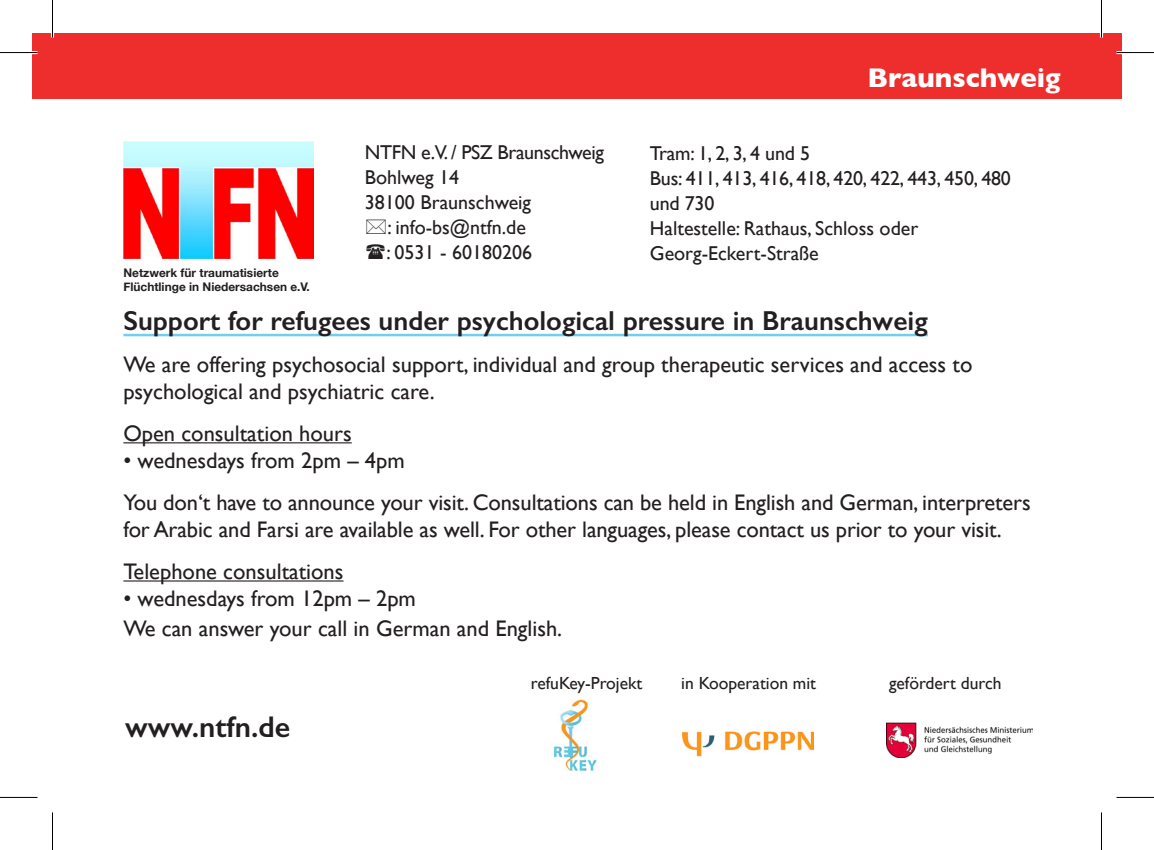
<style>
.page{position:relative;width:1154px;height:850px;background:#fff}
.page>*{position:absolute;margin:0;border:0;box-sizing:border-box;transform-origin:0 0}
.t1{font:600 30px "Gill Sans";color:#231f20}
.t2{font:600 27.5px "Gill Sans";color:#231f20}
.t3{font:700 27.5px "Gill Sans";color:#fff}
.t4{font:22.5px/27px "Gill Sans";color:#231f20}
.t5{font:20px/25px "Gill Sans";color:#231f20}
.t6{font:20px "Gill Sans";letter-spacing:-.02em;color:#231f20}
.t7{font:17.5px "Gill Sans";color:#231f20}
.t8{font:700 12px/14.2px "Helvetica Neue";color:#231f20}
</style>
<div class="page">
<hr style="left:123px;top:333px;width:805px;height:3px;background:#71cfee">
<hr style="left:123px;top:442px;width:229px;height:1px;background:#231f20">
<hr style="left:123px;top:580px;width:220px;height:1px;background:#231f20">
<div style="left:32px;top:32px;width:1089px;height:66px;background:#ee2e2c"></div>
<img style="left:123px;top:141px;width:190px;height:117px">
<img style="left:554px;top:699px;width:43px;height:72px">
<img style="left:683px;top:731px;width:131px;height:26px">
<img style="left:886px;top:722px;width:146px;height:35px">
<hr style="left:0;top:51px;width:38px;height:3px;background:#fff">
<hr style="left:1116px;top:51px;width:38px;height:3px;background:#fff">
<hr style="left:51px;top:0;width:3px;height:38px;background:#fff">
<hr style="left:1100px;top:0;width:3px;height:38px;background:#fff">
<hr style="left:0;top:52px;width:38px;height:1px;background:#000">
<hr style="left:1116px;top:52px;width:38px;height:1px;background:#000">
<hr style="left:0;top:796px;width:38px;height:1px;background:#000">
<hr style="left:1116px;top:796px;width:38px;height:1px;background:#000">
<hr style="left:52px;top:0;width:1px;height:38px;background:#000">
<hr style="left:52px;top:812px;width:1px;height:37px;background:#000">
<hr style="left:1101px;top:0;width:1px;height:38px;background:#000">
<hr style="left:1101px;top:812px;width:1px;height:37px;background:#000">
<p class="t8" style="left:123px;top:265px;width:188px">Netzwerk für traumatisierte<br>Flüchtlinge in Niedersachsen e.V.</p>
<p class="t6" style="left:365px;top:140px;width:240px">NTFN e.V. / PSZ Braunschweig</p>
<p class="t5" style="left:365px;top:164px;width:96px">Bohlweg 14</p>
<p class="t5" style="left:365px;top:189px;width:168px">38100 Braunschweig</p>
<p class="t5" style="left:388px;top:214px;width:140px">: info-bs@ntfn.de</p>
<p class="t5" style="left:387px;top:239px;width:147px">: 0531 - 60180206</p>
<p class="t3" style="left:867px;top:55px;width:195px">Braunschweig</p>
<p class="t5" style="left:650px;top:141px;width:162px">Tram: 1, 2, 3, 4 und 5</p>
<p class="t5" style="left:650px;top:166px;width:363px">Bus: 411, 413, 416, 418, 420, 422, 443, 450, 480 und 730</p>
<p class="t5" style="left:650px;top:216px;width:270px">Haltestelle: Rathaus, Schloss oder<br>Georg-Eckert-Straße</p>
<p class="t2" style="left:123px;top:304px;width:806px">Support for refugees under psychological pressure in Braunschweig</p>
<p class="t4" style="left:123px;top:350px;width:850px">We are offering psychosocial support, individual and group therapeutic services and access to psychological and psychiatric care.</p>
<p class="t4" style="left:123px;top:419px;width:230px">Open consultation hours</p>
<p class="t4" style="left:123px;top:446px;width:283px">• wednesdays from 2pm – 4pm</p>
<p class="t4" style="left:123px;top:488px;width:909px">You don‘t have to announce your visit. Consultations can be held in English and German, interpreters for Arabic and Farsi are available as well. For other languages, please contact us prior to your visit.</p>
<p class="t4" style="left:123px;top:557px;width:222px">Telephone consultations</p>
<p class="t4" style="left:123px;top:584px;width:294px">• wednesdays from 12pm – 2pm</p>
<p class="t4" style="left:123px;top:614px;width:440px">We can answer your call in German and English.</p>
<p class="t1" style="left:125px;top:708px;width:167px">www.ntfn.de</p>
<p class="t7" style="left:531px;top:672px;width:113px">refuKey-Projekt</p>
<p class="t7" style="left:681px;top:672px;width:136px">in Kooperation mit</p>
<p class="t7" style="left:889px;top:672px;width:114px">gefördert durch</p>
</div>
